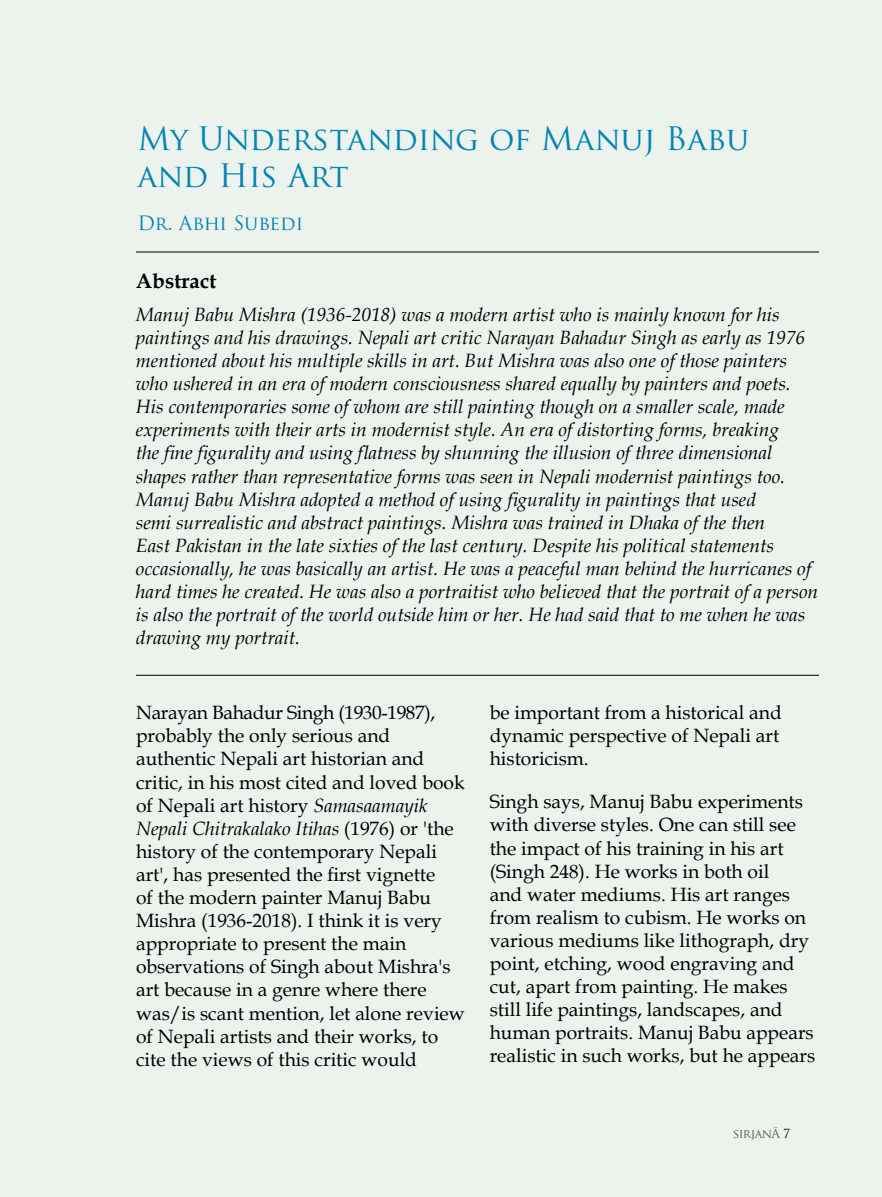
<style>
.page{position:relative;width:882px;height:1197px;background:#ecf2ec}
.page>*{position:absolute;margin:0;border:0;box-sizing:border-box;transform-origin:0 0}
.t1{font:31.5px/37.8px "Trajan Pro";color:#0084b6}
.t2{font:700 21px "Book Antiqua";color:#000}
.t3{font:italic 19.25px/23.1px "Book Antiqua";color:#000}
.t4{font:19.25px/23.1px "Book Antiqua";color:#000}
.t5{font:19.25px "Trajan Pro";letter-spacing:-.01em;color:#0084b6}
.t6{font:12.25px "Trajan Pro";letter-spacing:-.04em;color:#58595b}
.s1{font-style:italic}
.s2{color:#000}
</style>
<div class="page">
<hr style="left:136px;top:252px;width:683px;height:1px;background:#000">
<hr style="left:136px;top:675px;width:683px;height:1px;background:#000">
<h1 class="t1" style="left:138px;top:119px;width:613px">My Understanding of Manuj Babu and His Art</h1>
<p class="t5" style="left:138px;top:211px;width:167px">Dr. Abhi Subedi</p>
<p class="t2" style="left:136px;top:266px;width:82px">Abstract</p>
<p class="t3" style="left:136px;top:302px;width:684px">Manuj Babu Mishra (1936-2018) was a modern artist who is mainly known for his paintings and his drawings. Nepali art critic Narayan Bahadur Singh as early as 1976 mentioned about his multiple skills in art. But Mishra was also one of those painters who ushered in an era of modern consciousness shared equally by painters and poets.<br>His contemporaries some of whom are still painting though on a smaller scale, made experiments with their arts in modernist style. An era of distorting forms, breaking<br>the fine figurality and using flatness by shunning the illusion of three dimensional shapes rather than representative forms was seen in Nepali modernist paintings too.<br>Manuj Babu Mishra adopted a method of using figurality in paintings that used<br>semi surrealistic and abstract paintings. Mishra was trained in Dhaka of the then<br>East Pakistan in the late sixties of the last century. Despite his political statements occasionally, he was basically an artist. He was a peaceful man behind the hurricanes of hard times he created. He was also a portraitist who believed that the portrait of a person is also the portrait of the world outside him or her. He had said that to me when he was drawing my portrait.</p>
<p class="t4" style="left:136px;top:701px;width:330px">Narayan Bahadur Singh (1930-1987), probably the only serious and authentic Nepali art historian and critic, in his most cited and loved book of Nepali art history <span class="s1">Samasaamayik Nepali Chitrakalako Itihas</span> (1976) or 'the history of the contemporary Nepali art', has presented the first vignette<br>of the modern painter Manuj Babu Mishra (1936-2018). I think it is very appropriate to present the main observations of Singh about Mishra's art because in a genre where there was/is scant mention, let alone review of Nepali artists and their works, to cite the views of this critic would</p>
<p class="t4" style="left:490px;top:701px;width:294px">be important from a historical and dynamic perspective of Nepali art historicism.</p>
<p class="t4" style="left:490px;top:790px;width:327px">Singh says, Manuj Babu experiments with diverse styles. One can still see the impact of his training in his art (Singh 248). He works in both oil<br>and water mediums. His art ranges from realism to cubism. He works on various mediums like lithograph, dry point, etching, wood engraving and cut, apart from painting. He makes still life paintings, landscapes, and human portraits. Manuj Babu appears realistic in such works, but he appears</p>
<p class="t6" style="left:733px;top:1126px;width:58px">sirjanĀ <span class="s2">7</span></p>
</div>
